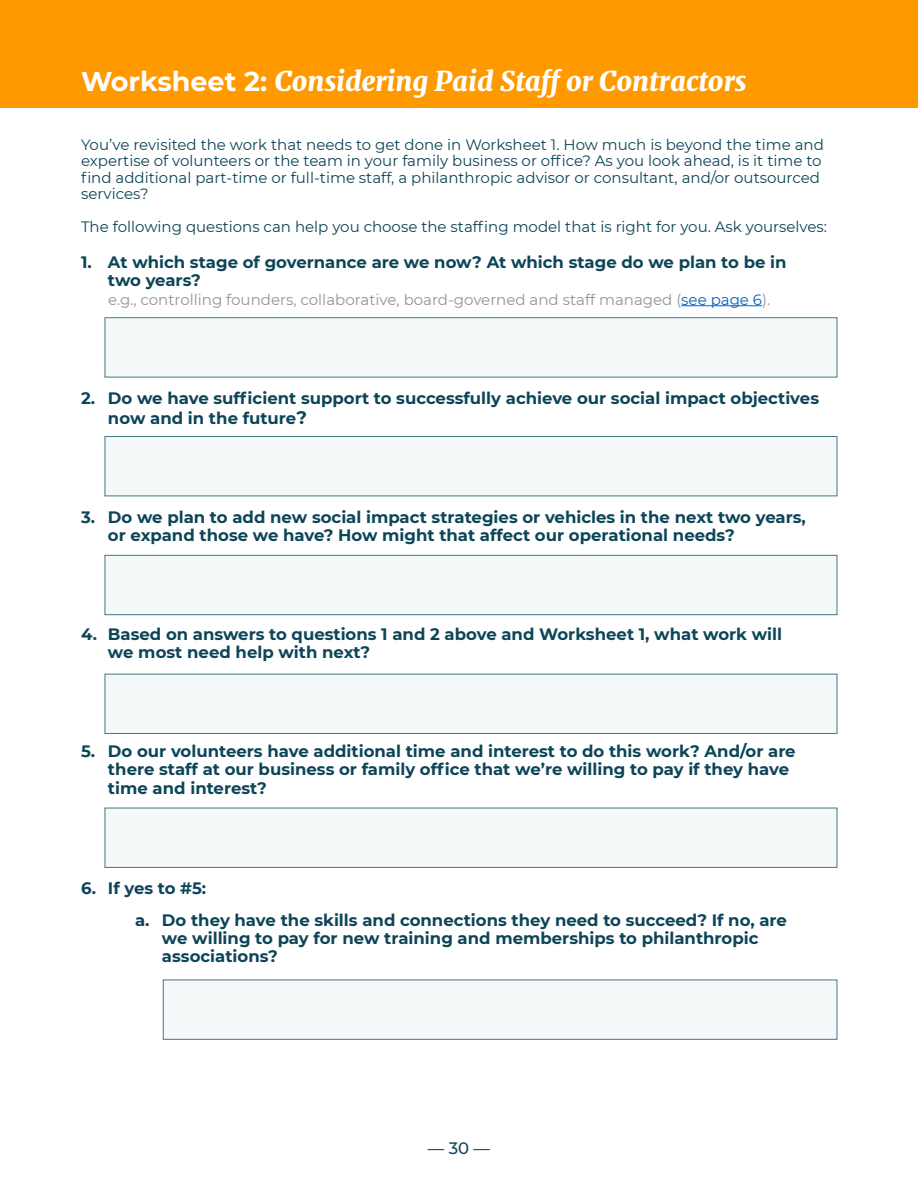
<style>
.page{position:relative;width:918px;height:1188px;background:#fff}
.page>*{position:absolute;margin:0;border:0;box-sizing:border-box;transform-origin:0 0}
.t1{font:italic 800 27px "Merriweather";color:#fff}
.t2{font:700 16.5px/18.1px "Montserrat";color:#0d4558}
.t3{font:500 16.5px "Montserrat";color:#0d4558}
.t4{font:15px/16.5px "Montserrat";color:#0d4558}
.t5{font:15px "Montserrat";color:#919498}
.s1{font-family:"Montserrat";font-weight:700;font-style:normal}
.s2{color:#0563c1}
.s3{font-size:18px}
</style>
<div class="page">
<div style="left:0;top:0;width:918px;height:108px;background:#f90"></div>
<hr style="left:681px;top:305px;width:81px;height:1px;background:#0563c1">
<div style="left:105px;top:318px;width:732px;height:59px;background:#f4f8f8"></div>
<div style="left:105px;top:436px;width:732px;height:60px;background:#f4f8f8;border:1px solid #407a84"></div>
<div style="left:105px;top:555px;width:732px;height:60px;background:#f4f8f8;border:1px solid #407a84"></div>
<div style="left:105px;top:674px;width:732px;height:60px;background:#f4f8f8;border:1px solid #407a84"></div>
<div style="left:105px;top:808px;width:732px;height:60px;background:#f4f8f8;border:1px solid #407a84"></div>
<div style="left:163px;top:980px;width:674px;height:60px;background:#f4f8f8;border:1px solid #407a84"></div>
<h1 class="t1" style="left:81px;top:65px;width:667px"><span class="s1">Worksheet 2:</span> Considering Paid Staff or Contractors</h1>
<p class="t4" style="left:81px;top:135px;width:744px">You’ve revisited the work that needs to get done in Worksheet 1. How much is beyond the time and expertise of volunteers or the team in your family business or office? As you look ahead, is it time to find additional part-time or full-time staff, a philanthropic advisor or consultant, and/or outsourced services?</p>
<p class="t4" style="left:81px;top:218px;width:748px">The following questions can help you choose the staffing model that is right for you. Ask yourselves:</p>
<p class="t2" style="left:108px;top:253px;width:680px;text-indent:-27px">1. At which stage of governance are we now? At which stage do we plan to be in two years?</p>
<p class="t5" style="left:108px;top:289px;width:664px">e.g., controlling founders, collaborative, board-governed and staff managed (<span class="s2">see page 6</span>).</p>
<p class="t2" style="left:108px;top:387px;width:713px;line-height:19.8px;text-indent:-27px">2. Do we have sufficient support to successfully achieve our social impact objectives now and in the future<span class="s3">?</span></p>
<p class="t2" style="left:108px;top:507px;width:699px;text-indent:-27px">3. Do we plan to add new social impact strategies or vehicles in the next two years, or expand those we have? How might that affect our operational needs?</p>
<p class="t2" style="left:108px;top:624px;width:676px;text-indent:-27px">4. Based on answers to questions 1 and 2 above and Worksheet 1, what work will we most need help with next?</p>
<p class="t2" style="left:108px;top:742px;width:689px;text-indent:-27px">5. Do our volunteers have additional time and interest to do this work? And/or are there staff at our business or family office that we’re willing to pay if they have time and interest?</p>
<p class="t2" style="left:135px;top:872px;width:653px;line-height:31.7px;text-indent:-54px">6. If yes to #5:<br>a. Do they have the skills and connections they need to succeed? If no, are</p>
<p class="t2" style="left:162px;top:928px;width:598px">we willing to pay for new training and memberships to philanthropic associations?</p>
<p class="t3" style="left:428px;top:1137px;width:64px">— 30 —</p>
</div>
